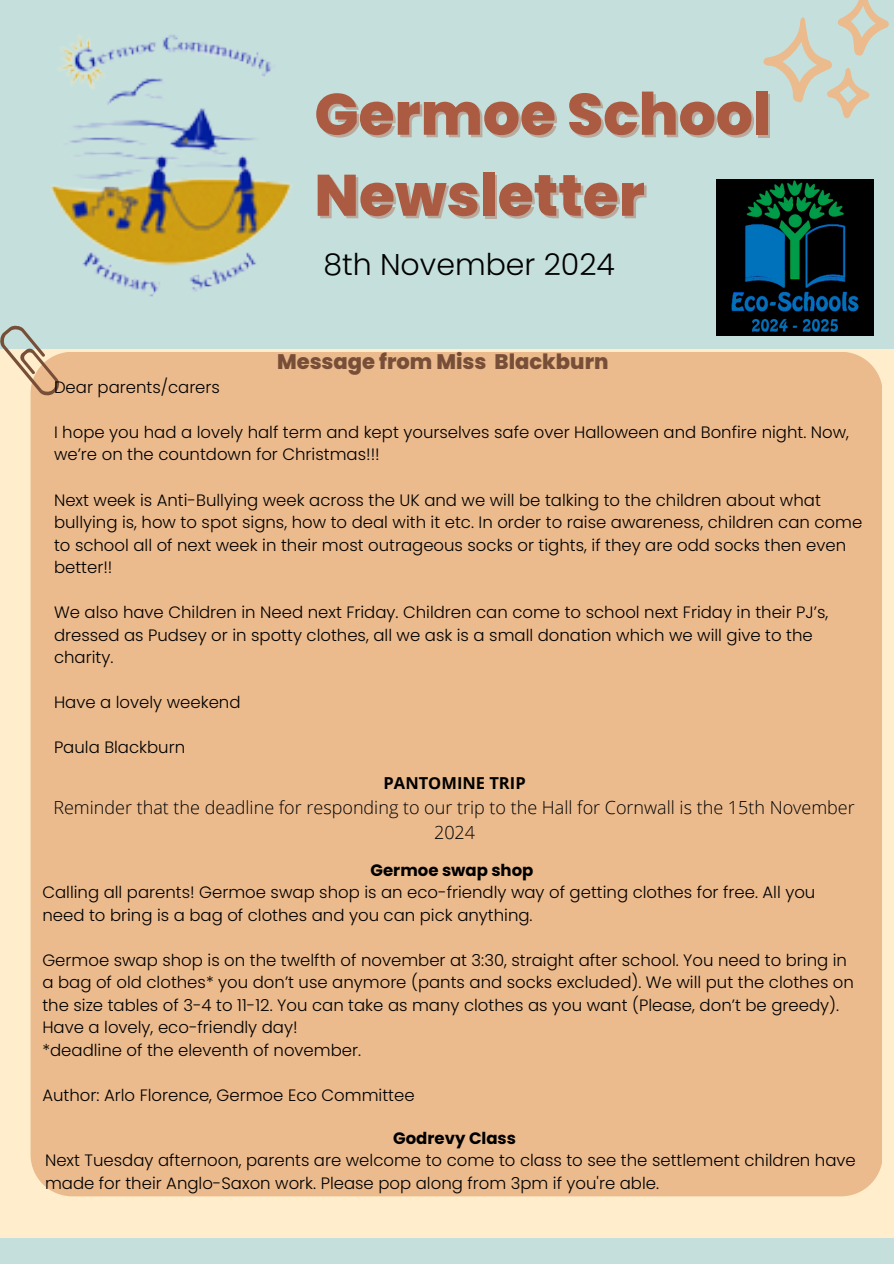
<style>
.page{position:relative;width:894px;height:1264px;background:#fff}
.page>*{position:absolute;margin:0;border:0;box-sizing:border-box;transform-origin:0 0}
.t1{font:800 58.35px "Poppins";color:#aa5b42}
.t2{font:300 30px "Poppins";color:#000}
.t3{font:800 21px "Poppins";color:#774f38}
.t4{font:300 18px/24.8px "Open Sans";color:#000;text-align:center}
.t5{font:300 16.5px/22.5px "Poppins";color:#000}
.t6{font:700 16.5px "Poppins";color:#000}
.t7{font:700 16.5px "Open Sans";color:#000}
</style>
<div class="page">
<div style="left:0;top:0;width:893px;height:1263px;background:#ffedcb"></div>
<div style="left:0;top:0;width:893px;height:349px;background:#c5e0dc"></div>
<div style="left:0;top:1238px;width:893px;height:25px;background:#c5e0dc"></div>
<svg style="left:763px;top:0;width:125px;height:118px"></svg>
<div style="left:31px;top:352px;width:850px;height:844px;background:#ebba8d"></div>
<svg style="left:0;top:325px;width:36px;height:71px"></svg>
<img style="left:36px;top:35px;width:290px;height:373px">
<img style="left:716px;top:179px;width:156px;height:156px">
<h1 class="t1" style="left:314px;top:73px;width:458px">Germoe School</h1>
<p class="t1" style="left:314px;top:154px;width:332px">Newsletter</p>
<p class="t2" style="left:323px;top:244px;width:293px">8th November 2024</p>
<p class="t3" style="left:277px;top:347px;width:333px">Message from Miss Blackburn</p>
<p class="t5" style="left:54px;top:376px;width:167px">Dear parents/carers</p>
<p class="t5" style="left:54px;top:421px;width:796px">I hope you had a lovely half term and kept yourselves safe over Halloween and Bonfire night. Now, we’re on the countdown for Christmas!!!</p>
<p class="t5" style="left:54px;top:488px;width:809px">Next week is Anti-Bullying week across the UK and we will be talking to the children about what bullying is, how to spot signs, how to deal with it etc. In order to raise awareness, children can come to school all of next week in their most outrageous socks or tights, if they are odd socks then even better!!</p>
<p class="t5" style="left:54px;top:601px;width:775px">We also have Children in Need next Friday. Children can come to school next Friday in their PJ’s, dressed as Pudsey or in spotty clothes, all we ask is a small donation which we will give to the charity.</p>
<p class="t5" style="left:54px;top:691px;width:188px">Have a lovely weekend</p>
<p class="t5" style="left:54px;top:736px;width:133px">Paula Blackburn</p>
<p class="t7" style="left:383px;top:771px;width:143px">PANTOMINE TRIP</p>
<p class="t4" style="left:53px;top:794px;width:802px">Reminder that the deadline for responding to our trip to the Hall for Cornwall is the 15th November<br>2024</p>
<h3 class="t6" style="left:370px;top:858px;width:164px">Germoe swap shop</h3>
<p class="t5" style="left:42px;top:881px;width:774px">Calling all parents! Germoe swap shop is an eco-friendly way of getting clothes for free. All you need to bring is a bag of clothes and you can pick anything.</p>
<p class="t5" style="left:42px;top:948px;width:812px">Germoe swap shop is on the twelfth of november at 3:30, straight after school. You need to bring in a bag of old clothes* you don’t use anymore (pants and socks excluded). We will put the clothes on the size tables of 3-4 to 11-12. You can take as many clothes as you want (Please, don’t be greedy).<br>Have a lovely, eco-friendly day!</p>
<p class="t5" style="left:42px;top:1038px;width:320px">*deadline of the eleventh of november.</p>
<p class="t5" style="left:42px;top:1083px;width:373px">Author: Arlo Florence, Germoe Eco Committee</p>
<p class="t6" style="left:393px;top:1126px;width:124px">Godrevy Class</p>
<p class="t5" style="left:45px;top:1149px;width:812px">Next Tuesday afternoon, parents are welcome to come to class to see the settlement children have made for their Anglo-Saxon work. Please pop along from 3pm if you're able.</p>
</div>
